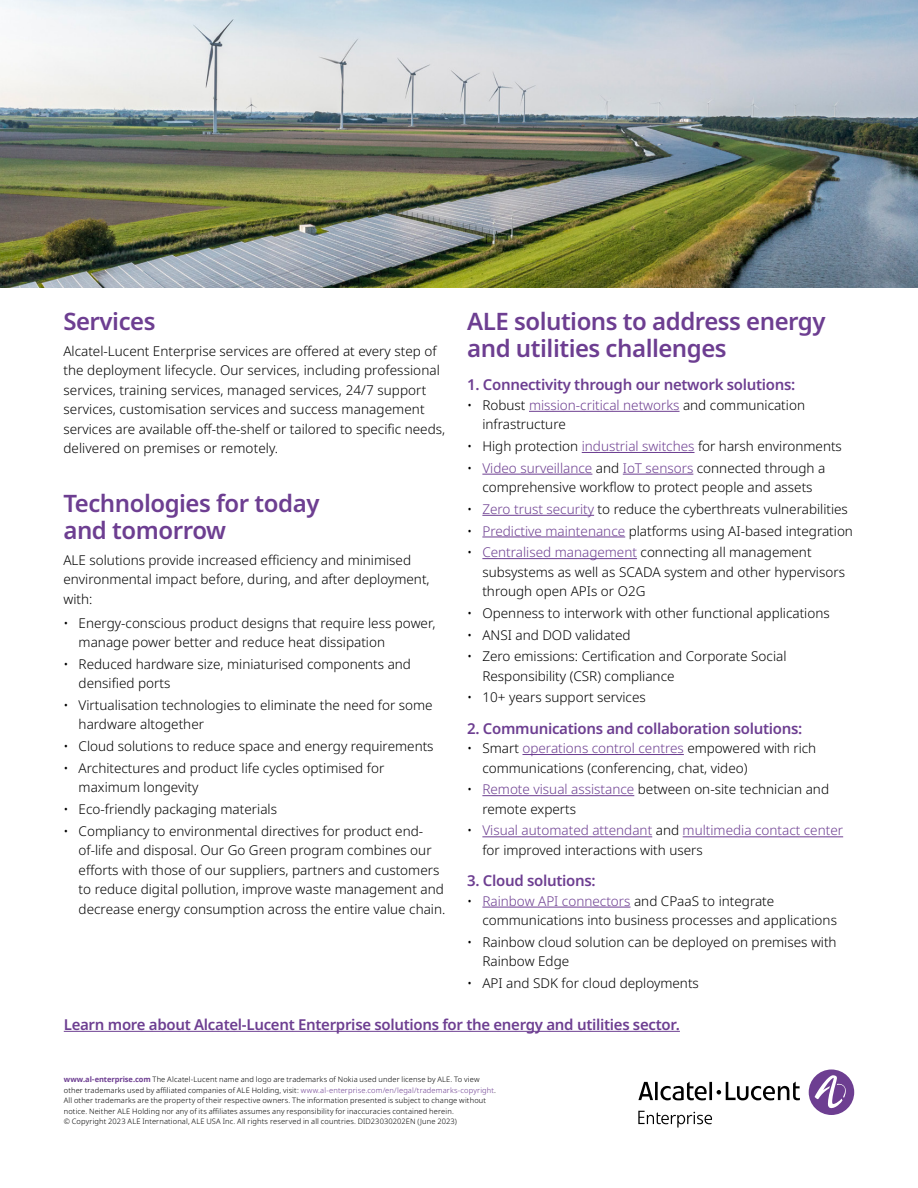
<style>
.page{position:relative;width:918px;height:1188px;background:#fff}
.page>*{position:absolute;margin:0;border:0;box-sizing:border-box;transform-origin:0 0}
.t1{font:600 24px/27px "Noto Sans";letter-spacing:-.02em;color:#6d3e91}
.t2{font:600 15px "Noto Sans";letter-spacing:-.02em;color:#6d3e91}
.t3{font:300 13.5px/19.5px "Noto Sans";color:#000}
.t4{font:300 13.5px/19.5px "Noto Sans";color:#6d3e91}
.t5{font:300 7.5px/10.5px "Noto Sans";letter-spacing:.02em;color:#000}
.s1{color:#6d3e91}
.s2{color:#000}
.s3{font-weight:700;color:#6d3e91}
</style>
<div class="page">
<div style="left:809px;top:1069px;width:45px;height:46px;background:#6d3e91;border-radius:50%"></div>
<svg style="left:815px;top:1075px;width:34px;height:34px"></svg>
<svg style="left:638px;top:1082px;width:162px;height:18px"></svg>
<svg style="left:638px;top:1111px;width:74px;height:17px"></svg>
<img style="left:0;top:0;width:918px;height:287px">
<hr style="left:64px;top:1031px;width:616px;height:1px;background:#6d3e91">
<hr style="left:529px;top:411px;width:151px;height:1px;background:#6d3e91">
<hr style="left:582px;top:452px;width:113px;height:1px;background:#6d3e91">
<hr style="left:482px;top:474px;width:110px;height:1px;background:#6d3e91">
<hr style="left:623px;top:474px;width:70px;height:1px;background:#6d3e91">
<hr style="left:482px;top:515px;width:112px;height:1px;background:#6d3e91">
<hr style="left:482px;top:537px;width:143px;height:1px;background:#6d3e91">
<hr style="left:482px;top:558px;width:155px;height:1px;background:#6d3e91">
<hr style="left:522px;top:754px;width:162px;height:1px;background:#6d3e91">
<hr style="left:482px;top:795px;width:152px;height:1px;background:#6d3e91">
<hr style="left:482px;top:836px;width:170px;height:1px;background:#6d3e91">
<hr style="left:683px;top:836px;width:160px;height:1px;background:#6d3e91">
<hr style="left:482px;top:907px;width:149px;height:1px;background:#6d3e91">
<h1 class="t1" style="left:63px;top:308px;width:94px">Services</h1>
<p class="t3" style="left:63px;top:342px;width:383px">Alcatel-Lucent Enterprise services are offered at every step of the deployment lifecycle. Our services, including professional services, training services, managed services, 24/7 support services, customisation services and success management services are available off-the-shelf or tailored to specific needs, delivered on premises or remotely.</p>
<h1 class="t1" style="left:63px;top:490px;width:258px">Technologies for today and tomorrow</h1>
<p class="t3" style="left:63px;top:551px;width:368px">ALE solutions provide increased efficiency and minimised environmental impact before, during, and after deployment, with:</p>
<p class="t3" style="left:79px;top:613px;width:358px;text-indent:-15px">• Energy-conscious product designs that require less power, manage power better and reduce heat dissipation</p>
<p class="t3" style="left:79px;top:654px;width:334px;text-indent:-15px">• Reduced hardware size, miniaturised components and densified ports</p>
<p class="t3" style="left:79px;top:696px;width:356px;text-indent:-15px">• Virtualisation technologies to eliminate the need for some hardware altogether</p>
<p class="t3" style="left:63px;top:737px;width:372px">• Cloud solutions to reduce space and energy requirements</p>
<p class="t3" style="left:79px;top:758px;width:307px;text-indent:-15px">• Architectures and product life cycles optimised for maximum longevity</p>
<p class="t3" style="left:63px;top:800px;width:215px">• Eco-friendly packaging materials</p>
<p class="t3" style="left:79px;top:821px;width:368px;text-indent:-15px">• Compliancy to environmental directives for product end&shy;of-life and disposal. Our Go Green program combines our efforts with those of our suppliers, partners and customers to reduce digital pollution, improve waste management and decrease energy consumption across the entire value chain.</p>
<h1 class="t1" style="left:467px;top:308px;width:360px">ALE solutions to address energy and utilities challenges</h1>
<p class="t2" style="left:467px;top:374px;width:330px">1. Connectivity through our network solutions:</p>
<p class="t3" style="left:482px;top:396px;width:324px;text-indent:-15px">• Robust <span class="s1">mission-critical networks</span> and communication infrastructure</p>
<p class="t3" style="left:467px;top:437px;width:376px">• High protection <span class="s1">industrial switches</span> for harsh environments</p>
<p class="t3" style="left:467px;top:458px;width:360px;text-align:center">• <span class="s1">Video surveillance</span> and <span class="s1">IoT sensors</span> connected through a comprehensive workflow to protect people and assets</p>
<p class="t3" style="left:467px;top:500px;width:382px">• <span class="s1">Zero trust security</span> to reduce the cyberthreats vulnerabilities</p>
<p class="t3" style="left:467px;top:521px;width:387px">• <span class="s1">Predictive maintenance</span> platforms using AI-based integration</p>
<p class="t3" style="left:482px;top:543px;width:364px;text-indent:-15px">• <span class="s1">Centralised management</span> connecting all management subsystems as well as SCADA system and other hypervisors through open APIs or O2G</p>
<p class="t3" style="left:467px;top:604px;width:364px">• Openness to interwork with other functional applications</p>
<p class="t3" style="left:467px;top:625px;width:165px">• ANSI and DOD validated</p>
<p class="t3" style="left:482px;top:647px;width:306px;text-indent:-15px">• Zero emissions: Certification and Corporate Social<br>Responsibility (CSR) compliance</p>
<p class="t3" style="left:467px;top:688px;width:180px">• 10+ years support services</p>
<p class="t2" style="left:467px;top:718px;width:337px">2. Communications and collaboration solutions:</p>
<p class="t3" style="left:482px;top:739px;width:335px;text-indent:-15px">• Smart <span class="s1">operations control centres</span> empowered with rich communications (conferencing, chat, video)</p>
<p class="t3" style="left:482px;top:780px;width:348px;text-indent:-15px">• <span class="s1">Remote visual assistance</span> between on-site technician and remote experts</p>
<p class="t4" style="left:482px;top:821px;width:362px;text-indent:-15px"><span class="s2">•</span> Visual automated attendant <span class="s2">and</span> multimedia contact center <span class="s2">for improved interactions with users</span></p>
<p class="t2" style="left:467px;top:870px;width:130px">3. Cloud solutions:</p>
<p class="t3" style="left:482px;top:891px;width:356px;text-indent:-15px">• <span class="s1">Rainbow API connectors</span> and CPaaS to integrate communications into business processes and applications</p>
<p class="t3" style="left:482px;top:933px;width:356px;text-indent:-15px">• Rainbow cloud solution can be deployed on premises with<br>Rainbow Edge</p>
<p class="t3" style="left:467px;top:974px;width:233px">• API and SDK for cloud deployments</p>
<p class="t2" style="left:64px;top:1014px;width:618px">Learn more about Alcatel-Lucent Enterprise solutions for the energy and utilities sector.</p>
<p class="t5" style="left:64px;top:1074px;width:434px"><span class="s3">www.al-enterprise.com</span> The Alcatel-Lucent name and logo are trademarks of Nokia used under license by ALE. To view other trademarks used by affiliated companies of ALE Holding, visit: <span class="s1">www.al-enterprise.com/en/legal/trademarks-copyright</span>.<br>All other trademarks are the property of their respective owners. The information presented is subject to change without notice. Neither ALE Holding nor any of its affiliates assumes any responsibility for inaccuracies contained herein.<br>© Copyright 2023 ALE International, ALE USA Inc. All rights reserved in all countries. DID23030202EN (June 2023)</p>
</div>
